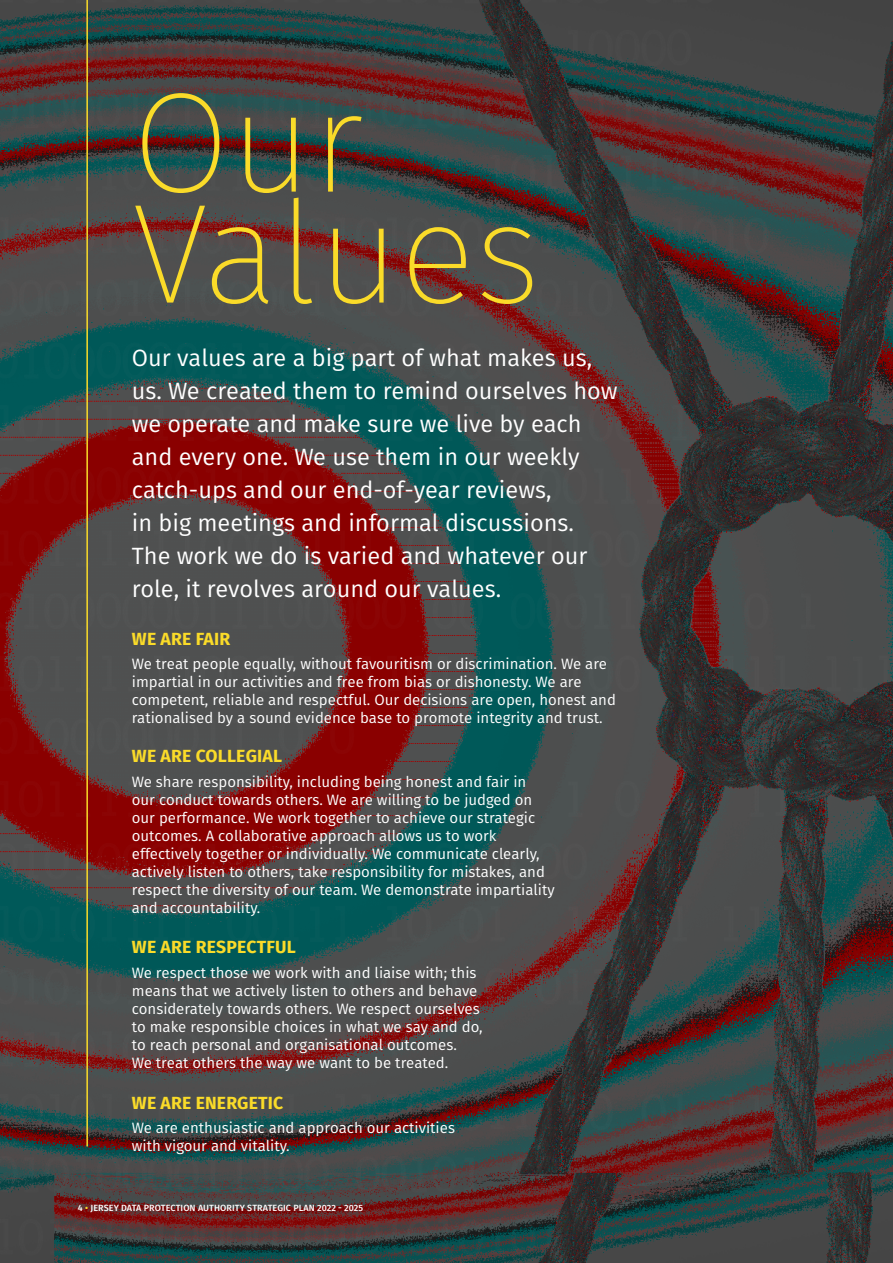
<style>
.page{position:relative;width:893px;height:1263px;background:#fff}
.page>*{position:absolute;margin:0;border:0;box-sizing:border-box;transform-origin:0 0}
.t1{font:200 142.05px/111px "Fira Sans";color:#fadb29}
.BODY_TEXT{font:23.55px/33px "Fira Sans";color:#fff}
.BODY_TEXT-2{font:700 17.55px "Fira Sans";letter-spacing:.01em;color:#fadb29}
.BODY_TEXT-3{font:15px/18px "Fira Sans";color:#fff}
.t2{font:500 9px "Fira Sans";letter-spacing:.01em;color:#fff}
.s1{color:#fadb29}
</style>
<div class="page">
<img style="left:0;top:0;width:893px;height:1263px">
<hr style="left:86px;top:0;width:2px;height:1146px;background:#fadb29">
<p class="t1" style="left:132px;top:86px;width:410px">Our<br>Values</p>
<p class="BODY_TEXT" style="left:132px;top:342px;width:487px">Our values are a big part of what makes us, us. We created them to remind ourselves how we operate and make sure we live by each and every one. We use them in our weekly catch-ups and our end-of-year reviews,<br>in big meetings and informal discussions.<br>The work we do is varied and whatever our role, it revolves around our values.</p>
<p class="BODY_TEXT-2" style="left:132px;top:626px;width:100px">WE ARE FAIR</p>
<p class="BODY_TEXT-3" style="left:132px;top:655px;width:486px">We treat people equally, without favouritism or discrimination. We are impartial in our activities and free from bias or dishonesty. We are competent, reliable and respectful. Our decisions are open, honest and rationalised by a sound evidence base to promote integrity and trust.</p>
<p class="BODY_TEXT-2" style="left:132px;top:744px;width:152px">WE ARE COLLEGIAL</p>
<p class="BODY_TEXT-3" style="left:132px;top:772px;width:424px">We share responsibility, including being honest and fair in<br>our conduct towards others. We are willing to be judged on our performance. We work together to achieve our strategic outcomes. A collaborative approach allows us to work effectively together or individually. We communicate clearly, actively listen to others, take responsibility for mistakes, and respect the diversity of our team. We demonstrate impartiality and accountability.</p>
<p class="BODY_TEXT-2" style="left:132px;top:935px;width:165px">WE ARE RESPECTFUL</p>
<p class="BODY_TEXT-3" style="left:132px;top:963px;width:352px">We respect those we work with and liaise with; this means that we actively listen to others and behave considerately towards others. We respect ourselves to make responsible choices in what we say and do, to reach personal and organisational outcomes.<br>We treat others the way we want to be treated.</p>
<p class="BODY_TEXT-2" style="left:132px;top:1090px;width:153px">WE ARE ENERGETIC</p>
<p class="BODY_TEXT-3" style="left:132px;top:1119px;width:325px">We are enthusiastic and approach our activities with vigour and vitality.</p>
<p class="t2" style="left:78px;top:1202px;width:287px">4 <span class="s1">•</span> JERSEY DATA PROTECTION AUTHORITY STRATEGIC PLAN 2022 - 2025</p>
</div>
